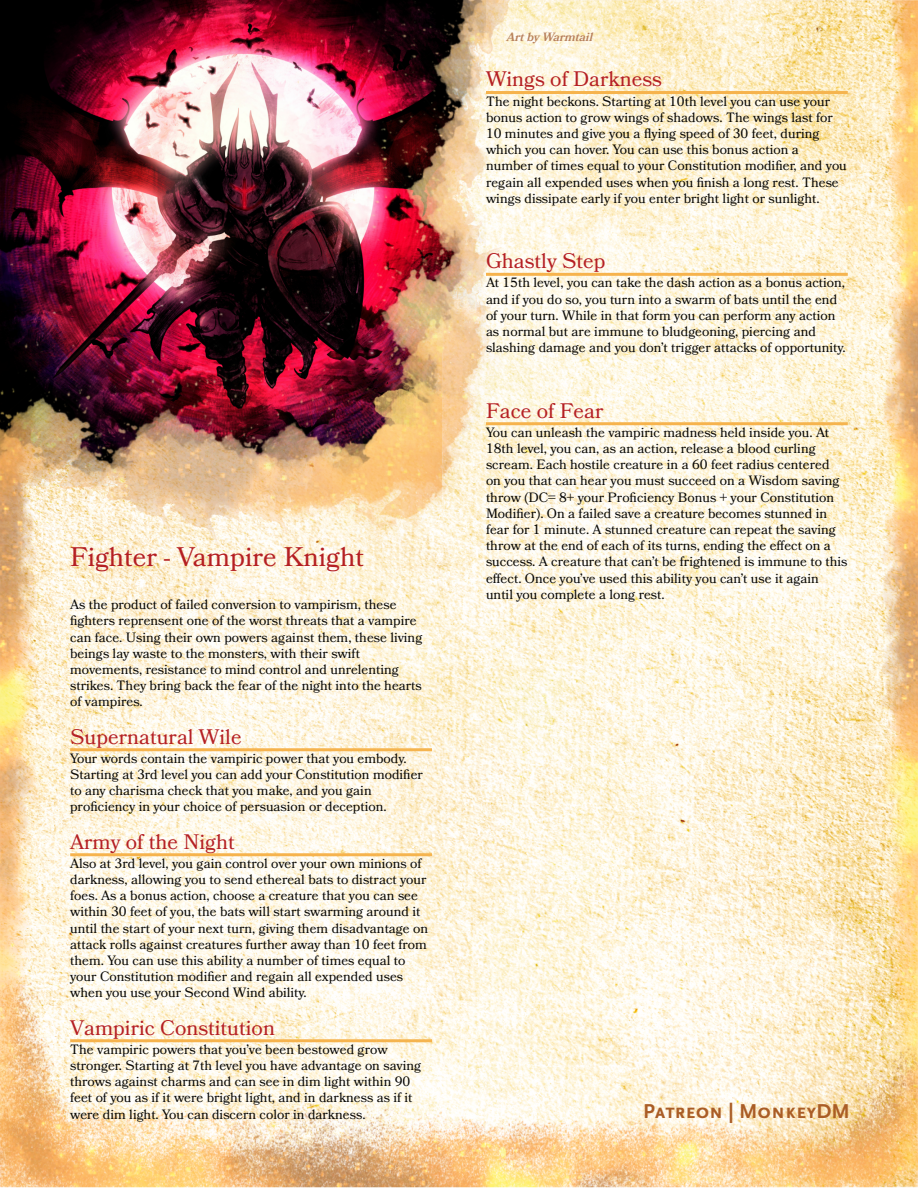
<style>
.page{position:relative;width:918px;height:1188px;background:#fff}
.page>*{position:absolute;margin:0;border:0;box-sizing:border-box;transform-origin:0 0}
.t1{font:26.85px "Bookmania";color:#b51f23}
.t2{font:21px "Bookmania";color:#b52024}
.t3{font:700 21px "Scala Sans Caps";color:#aa5d26}
.t4{font:13.5px/16.2px "Bookmania";color:#080704}
.t5{font:italic 600 12px "Bookmania";color:#b77f5b}
</style>
<div class="page">
<img style="left:0;top:0;width:918px;height:1188px">
<img style="left:262px;top:0;width:257px;height:642px">
<img style="left:0;top:486px;width:443px;height:58px">
<img style="left:0;top:0;width:486px;height:486px">
<hr style="left:377px;top:748px;width:55px;height:3px;background:#f5b44f">
<hr style="left:70px;top:748px;width:307px;height:3px;background:#f6b34d">
<hr style="left:377px;top:853px;width:55px;height:3px;background:#f5b44f">
<hr style="left:70px;top:853px;width:307px;height:3px;background:#f6b34d">
<hr style="left:377px;top:1039px;width:55px;height:3px;background:#f5b44f">
<hr style="left:70px;top:1039px;width:307px;height:3px;background:#f6b34d">
<hr style="left:793px;top:91px;width:55px;height:3px;background:#f5b44f">
<hr style="left:486px;top:91px;width:307px;height:3px;background:#f6b34d">
<hr style="left:793px;top:273px;width:55px;height:3px;background:#f5b44f">
<hr style="left:486px;top:273px;width:307px;height:3px;background:#f6b34d">
<hr style="left:793px;top:422px;width:55px;height:3px;background:#f5b44f">
<hr style="left:486px;top:422px;width:307px;height:3px;background:#f6b34d">
<h1 class="t1" style="left:70px;top:546px;width:295px">Fighter - Vampire Knight</h1>
<p class="t4" style="left:70px;top:598px;width:354px">As the product of failed conversion to vampirism, these fighters reprensent one of the worst threats that a vampire can face. Using their own powers against them, these living beings lay waste to the monsters, with their swift movements, resistance to mind control and unrelenting strikes. They bring back the fear of the night into the hearts of vampires.</p>
<h2 class="t2" style="left:70px;top:728px;width:173px">Supernatural Wile</h2>
<p class="t4" style="left:70px;top:751px;width:354px">Your words contain the vampiric power that you embody.<br>Starting at 3rd level you can add your Constitution modifier to any charisma check that you make, and you gain proficiency in your choice of persuasion or deception.</p>
<h2 class="t2" style="left:70px;top:833px;width:166px">Army of the Night</h2>
<p class="t4" style="left:70px;top:856px;width:359px">Also at 3rd level, you gain control over your own minions of darkness, allowing you to send ethereal bats to distract your foes. As a bonus action, choose a creature that you can see within 30 feet of you, the bats will start swarming around it until the start of your next turn, giving them disadvantage on attack rolls against creatures further away than 10 feet from them. You can use this ability a number of times equal to your Constitution modifier and regain all expended uses when you use your Second Wind ability.</p>
<h2 class="t2" style="left:70px;top:1019px;width:206px">Vampiric Constitution</h2>
<p class="t4" style="left:70px;top:1042px;width:353px">The vampiric powers that you’ve been bestowed grow stronger. Starting at 7th level you have advantage on saving throws against charms and can see in dim light within 90 feet of you as if it were bright light, and in darkness as if it were dim light. You can discern color in darkness.</p>
<p class="t5" style="left:507px;top:32px;width:88px">Art by Warmtail</p>
<h2 class="t2" style="left:486px;top:71px;width:178px">Wings of Darkness</h2>
<p class="t4" style="left:486px;top:94px;width:362px">The night beckons. Starting at 10th level you can use your bonus action to grow wings of shadows. The wings last for 10 minutes and give you a flying speed of 30 feet, during which you can hover. You can use this bonus action a number of times equal to your Constitution modifier, and you regain all expended uses when you finish a long rest. These wings dissipate early if you enter bright light or sunlight.</p>
<h2 class="t2" style="left:486px;top:252px;width:121px">Ghastly Step</h2>
<p class="t4" style="left:486px;top:276px;width:361px">At 15th level, you can take the dash action as a bonus action, and if you do so, you turn into a swarm of bats until the end of your turn. While in that form you can perform any action as normal but are immune to bludgeoning, piercing and slashing damage and you don’t trigger attacks of opportunity.</p>
<h2 class="t2" style="left:486px;top:402px;width:119px">Face of Fear</h2>
<p class="t4" style="left:486px;top:425px;width:363px">You can unleash the vampiric madness held inside you. At 18th level, you can, as an action, release a blood curling scream. Each hostile creature in a 60 feet radius centered on you that can hear you must succeed on a Wisdom saving throw (DC= 8+ your Proficiency Bonus + your Constitution Modifier). On a failed save a creature becomes stunned in fear for 1 minute. A stunned creature can repeat the saving throw at the end of each of its turns, ending the effect on a success. A creature that can’t be frightened is immune to this effect. Once you’ve used this ability you can’t use it again until you complete a long rest.</p>
<h2 class="t3" style="left:643px;top:1100px;width:208px">Patreon | MonkeyDM</h2>
</div>
